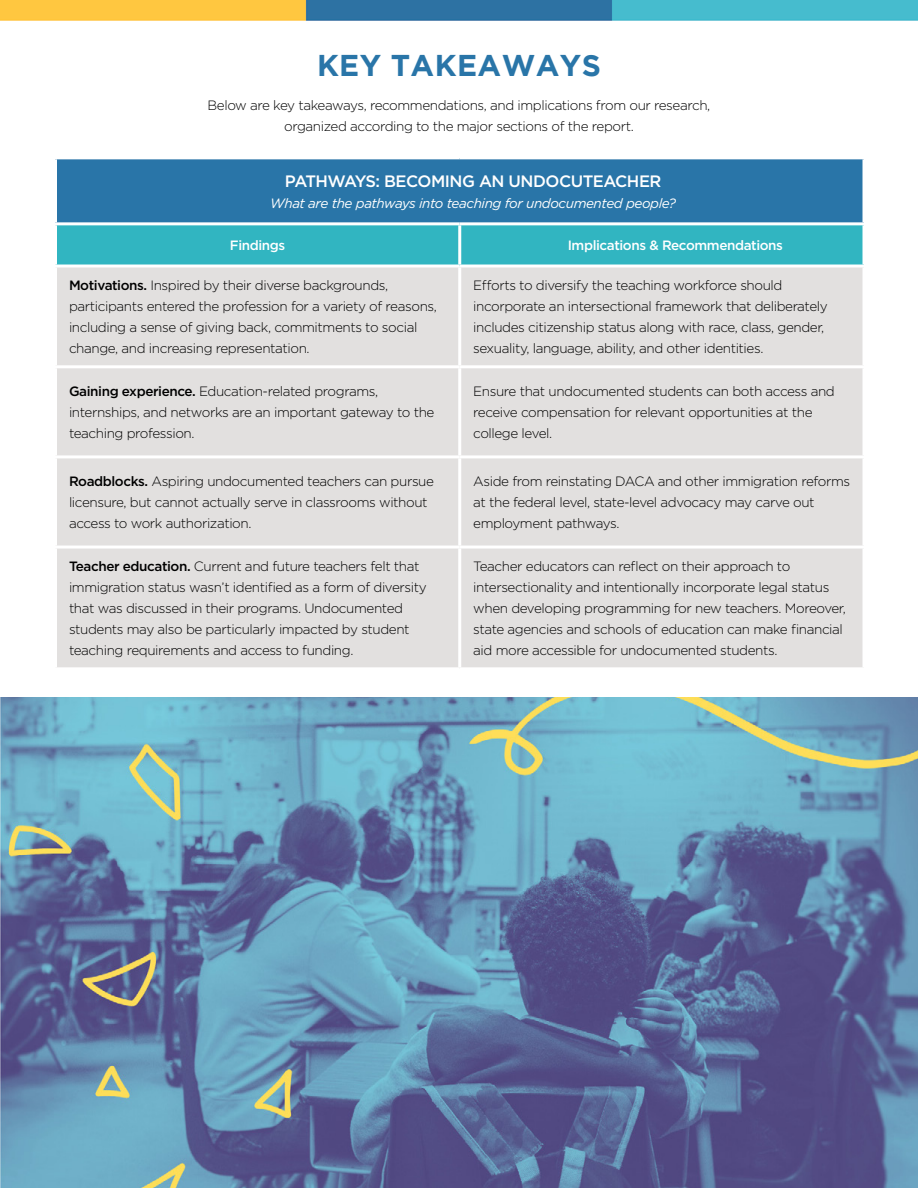
<style>
.page{position:relative;width:918px;height:1188px;background:#fff}
.page>*{position:absolute;margin:0;border:0;box-sizing:border-box;transform-origin:0 0}
.Sub_Headline{font:700 30px "Gotham";letter-spacing:.015em;color:#2975a8}
.Table_Header{font:500 16.5px "Gotham";letter-spacing:-.03em;color:#fff}
.Table_Text{font:300 13.5px/21px "Gotham";letter-spacing:-.03em;color:#000}
.Body{font:300 13.5px/21px "Gotham";letter-spacing:-.03em;color:#000;text-align:center}
.Table_Subhead{font:italic 13.5px "Gotham";letter-spacing:-.03em;color:#fff}
.Body-2{font:500 13.5px "Gotham";letter-spacing:-.03em;color:#fff}
.Columns_Title{font:500 13.5px "Gotham";letter-spacing:-.03em;color:#fff}
.s1{font-weight:500}
</style>
<div class="page">
<img style="left:0;top:0;width:918px;height:698px">
<div style="left:56px;top:158px;width:808px;height:66px;background:#2975a8"></div>
<div style="left:57px;top:225px;width:805px;height:40px;background:#31b5c1"></div>
<div style="left:57px;top:268px;width:805px;height:399px;background:#e2e0df"></div>
<hr style="left:54px;top:156px;width:406px;height:3px;background:#fff">
<hr style="left:54px;top:159px;width:3px;height:63px;background:#fff">
<hr style="left:460px;top:156px;width:406px;height:3px;background:#fff">
<svg style="left:862px;top:159px;width:4px;height:63px"></svg>
<hr style="left:54px;top:222px;width:406px;height:3px;background:#fff">
<hr style="left:54px;top:225px;width:3px;height:40px;background:#fff">
<hr style="left:460px;top:222px;width:406px;height:3px;background:#fff">
<hr style="left:458px;top:225px;width:3px;height:40px;background:#fff">
<svg style="left:862px;top:225px;width:4px;height:40px"></svg>
<hr style="left:54px;top:265px;width:406px;height:3px;background:#fff">
<hr style="left:54px;top:268px;width:3px;height:97px;background:#fff">
<hr style="left:460px;top:265px;width:406px;height:3px;background:#fff">
<hr style="left:458px;top:268px;width:3px;height:97px;background:#fff">
<svg style="left:862px;top:268px;width:4px;height:97px"></svg>
<hr style="left:54px;top:365px;width:406px;height:3px;background:#fff">
<hr style="left:54px;top:368px;width:3px;height:87px;background:#fff">
<hr style="left:460px;top:365px;width:406px;height:3px;background:#fff">
<hr style="left:458px;top:368px;width:3px;height:87px;background:#fff">
<svg style="left:862px;top:368px;width:4px;height:87px"></svg>
<hr style="left:54px;top:455px;width:406px;height:3px;background:#fff">
<hr style="left:54px;top:458px;width:3px;height:88px;background:#fff">
<hr style="left:460px;top:455px;width:406px;height:3px;background:#fff">
<hr style="left:458px;top:458px;width:3px;height:88px;background:#fff">
<svg style="left:862px;top:458px;width:4px;height:88px"></svg>
<hr style="left:54px;top:546px;width:406px;height:3px;background:#fff">
<hr style="left:54px;top:549px;width:3px;height:118px;background:#fff">
<hr style="left:460px;top:546px;width:406px;height:3px;background:#fff">
<hr style="left:458px;top:549px;width:3px;height:118px;background:#fff">
<svg style="left:862px;top:549px;width:4px;height:118px"></svg>
<hr style="left:54px;top:667px;width:406px;height:3px;background:#fff">
<hr style="left:460px;top:667px;width:406px;height:3px;background:#fff">
<img style="left:0;top:698px;width:918px;height:490px">
<p class="Sub_Headline" style="left:317px;top:48px;width:285px">KEY TAKEAWAYS</p>
<p class="Body" style="left:208px;top:95px;width:504px">Below are key takeaways, recommendations, and implications from our research, organized according to the major sections of the report.</p>
<p class="Table_Header" style="left:285px;top:170px;width:378px">PATHWAYS: BECOMING AN UNDOCUTEACHER</p>
<p class="Table_Subhead" style="left:270px;top:196px;width:407px">What are the pathways into teaching for undocumented people?</p>
<p class="Columns_Title" style="left:230px;top:237px;width:57px">Findings</p>
<p class="Body-2" style="left:568px;top:237px;width:217px">Implications &amp; Recommendations</p>
<p class="Table_Text" style="left:69px;top:275px;width:369px"><span class="s1">Motivations.</span> Inspired by their diverse backgrounds, participants entered the profession for a variety of reasons, including a sense of giving back, commitments to social change, and increasing representation.</p>
<p class="Table_Text" style="left:473px;top:275px;width:356px">Efforts to diversify the teaching workforce should incorporate an intersectional framework that deliberately includes citizenship status along with race, class, gender, sexuality, language, ability, and other identities.</p>
<p class="Table_Text" style="left:69px;top:381px;width:367px"><span class="s1">Gaining experience.</span> Education-related programs, internships, and networks are an important gateway to the teaching profession.</p>
<p class="Table_Text" style="left:473px;top:381px;width:363px">Ensure that undocumented students can both access and receive compensation for relevant opportunities at the college level.</p>
<p class="Table_Text" style="left:69px;top:471px;width:367px"><span class="s1">Roadblocks.</span> Aspiring undocumented teachers can pursue licensure, but cannot actually serve in classrooms without access to work authorization.</p>
<p class="Table_Text" style="left:473px;top:471px;width:379px">Aside from reinstating DACA and other immigration reforms at the federal level, state-level advocacy may carve out employment pathways.</p>
<p class="Table_Text" style="left:69px;top:556px;width:359px"><span class="s1">Teacher education.</span> Current and future teachers felt that immigration status wasn’t identified as a form of diversity that was discussed in their programs. Undocumented students may also be particularly impacted by student teaching requirements and access to funding.</p>
<p class="Table_Text" style="left:473px;top:556px;width:374px">Teacher educators can reflect on their approach to intersectionality and intentionally incorporate legal status when developing programming for new teachers. Moreover, state agencies and schools of education can make financial aid more accessible for undocumented students.</p>
</div>
